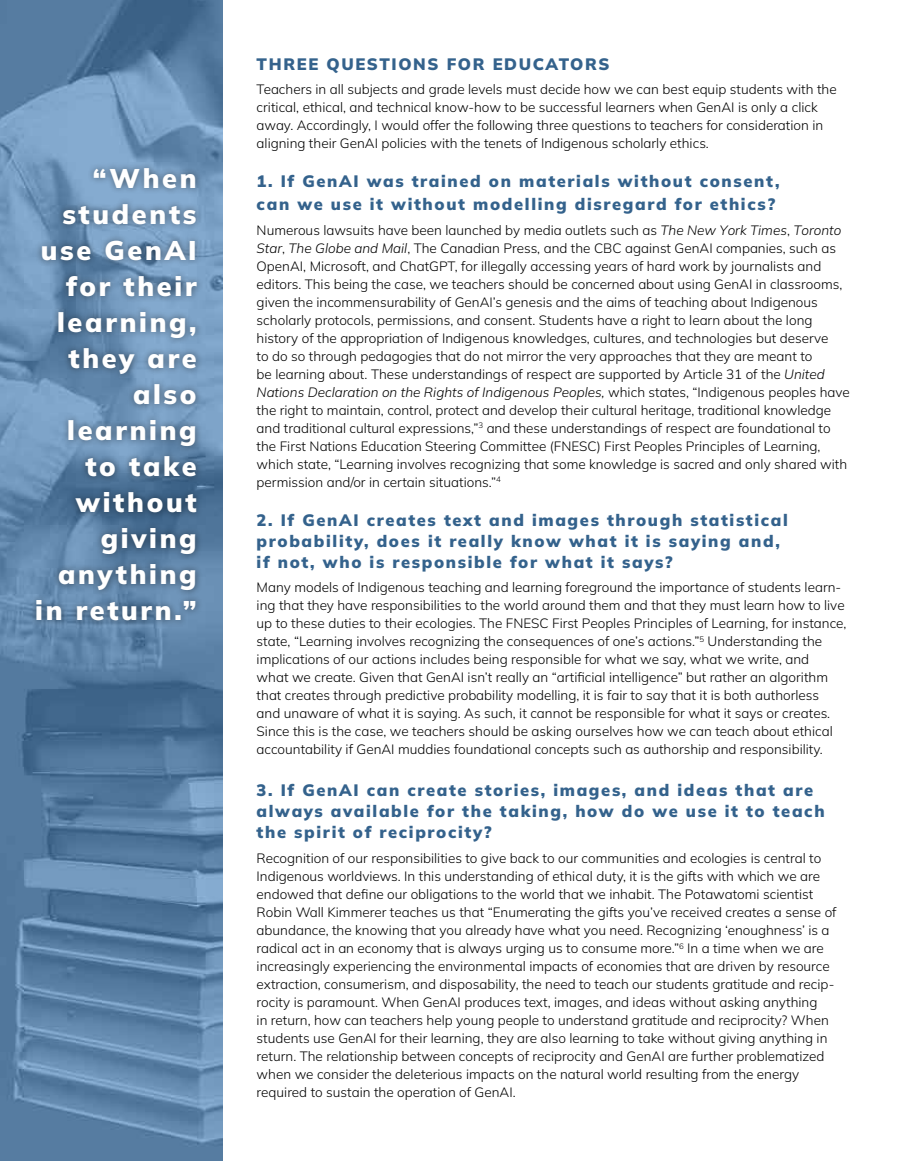
<style>
.page{position:relative;width:905px;height:1161px;background:#fff}
.page>*{position:absolute;margin:0;border:0;box-sizing:border-box;transform-origin:0 0}
.t1{font:900 27px/36px "Mulish";letter-spacing:.1em;color:#fff;text-align:right}
.t2{font:900 16.5px/21px "Mulish";letter-spacing:.1em;color:#34628c}
.t3{font:200 13.5px/18px "Mulish";color:#000}
.s1{font-style:italic}
</style>
<div class="page">
<img style="left:0;top:0;width:222px;height:1161px">
<div style="left:29px;top:160px;width:175px;height:467px;background:#000;opacity:.5"></div>
<h1 class="t1" style="left:35px;top:159px;width:163px">“When students use GenAI for their learning, they are also learning to take without giving anything in return.”</h1>
<p class="t2" style="left:256px;top:53px;width:354px">THREE QUESTIONS FOR EDUCATORS</p>
<p class="t3" style="left:256px;top:80px;width:581px">Teachers in all subjects and grade levels must decide how we can best equip students with the critical, ethical, and technical know-how to be successful learners when GenAI is only a click away. Accordingly, I would offer the following three questions to teachers for consideration in aligning their GenAI policies with the tenets of Indigenous scholarly ethics.</p>
<p class="t2" style="left:256px;top:170px;width:524px;line-height:22.5px">1. If GenAI was trained on materials without consent, can we use it without modelling disregard for ethics?</p>
<p class="t3" style="left:256px;top:221px;width:594px">Numerous lawsuits have been launched by media outlets such as <span class="s1">The New York Times</span>, <span class="s1">Toronto Star</span>, <span class="s1">The Globe and Mail</span>, The Canadian Press, and the CBC against GenAI companies, such as OpenAI, Microsoft, and ChatGPT, for illegally accessing years of hard work by journalists and editors. This being the case, we teachers should be concerned about using GenAI in classrooms, given the incommensurability of GenAI’s genesis and the aims of teaching about Indigenous scholarly protocols, permissions, and consent. Students have a right to learn about the long history of the appropriation of Indigenous knowledges, cultures, and technologies but deserve<br>to do so through pedagogies that do not mirror the very approaches that they are meant to<br>be learning about. These understandings of respect are supported by Article 31 of the <span class="s1">United Nations Declaration on the Rights of Indigenous Peoples,</span> which states, “Indigenous peoples have the right to maintain, control, protect and develop their cultural heritage, traditional knowledge and traditional cultural expressions,”<sup>3</sup> and these understandings of respect are foundational to the First Nations Education Steering Committee (FNESC) First Peoples Principles of Learning, which state, “Learning involves recognizing that some knowledge is sacred and only shared with permission and/or in certain situations.”<sup>4</sup></p>
<p class="t2" style="left:256px;top:509px;width:533px">2. If GenAI creates text and images through statistical probability, does it really know what it is saying and, if not, who is responsible for what it says?</p>
<p class="t3" style="left:256px;top:578px;width:591px">Many models of Indigenous teaching and learning foreground the importance of students learn&shy;ing that they have responsibilities to the world around them and that they must learn how to live up to these duties to their ecologies. The FNESC First Peoples Principles of Learning, for instance, state, “Learning involves recognizing the consequences of one’s actions.”<sup>5</sup> Understanding the implications of our actions includes being responsible for what we say, what we write, and<br>what we create. Given that GenAI isn’t really an “artificial intelligence” but rather an algorithm that creates through predictive probability modelling, it is fair to say that it is both authorless<br>and unaware of what it is saying. As such, it cannot be responsible for what it says or creates.<br>Since this is the case, we teachers should be asking ourselves how we can teach about ethical accountability if GenAI muddies foundational concepts such as authorship and responsibility.</p>
<p class="t2" style="left:256px;top:780px;width:569px">3. If GenAI can create stories, images, and ideas that are always available for the taking, how do we use it to teach the spirit of reciprocity?</p>
<p class="t3" style="left:256px;top:849px;width:581px">Recognition of our responsibilities to give back to our communities and ecologies is central to Indigenous worldviews. In this understanding of ethical duty, it is the gifts with which we are endowed that define our obligations to the world that we inhabit. The Potawatomi scientist Robin Wall Kimmerer teaches us that “Enumerating the gifts you’ve received creates a sense of abundance, the knowing that you already have what you need. Recognizing ‘enoughness’ is a radical act in an economy that is always urging us to consume more.”<sup>6</sup> In a time when we are increasingly experiencing the environmental impacts of economies that are driven by resource extraction, consumerism, and disposability, the need to teach our students gratitude and recip&shy;rocity is paramount. When GenAI produces text, images, and ideas without asking anything<br>in return, how can teachers help young people to understand gratitude and reciprocity? When students use GenAI for their learning, they are also learning to take without giving anything in return. The relationship between concepts of reciprocity and GenAI are further problematized when we consider the deleterious impacts on the natural world resulting from the energy required to sustain the operation of GenAI.</p>
</div>
